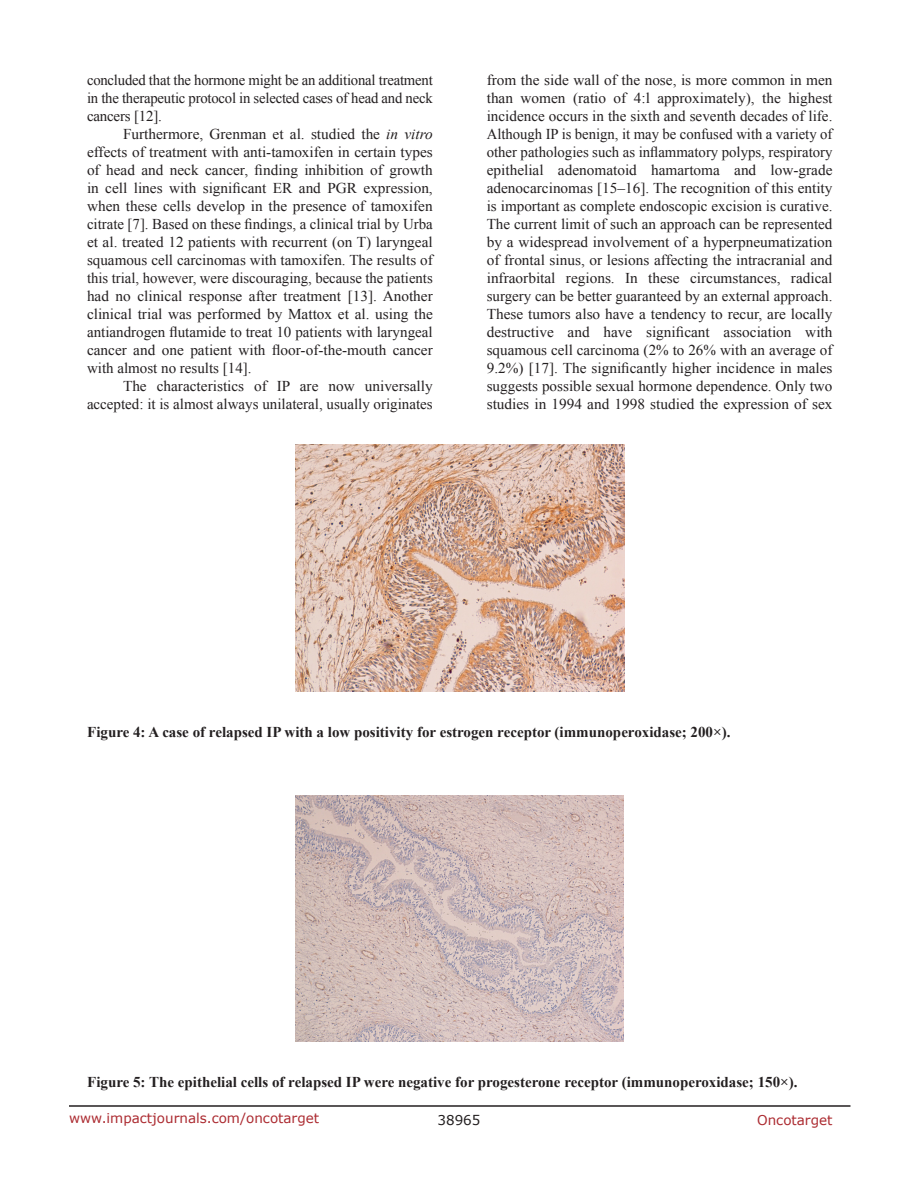
<style>
.page{position:relative;width:918px;height:1188px;background:#fff}
.page>*{position:absolute;margin:0;border:0;box-sizing:border-box;transform-origin:0 0}
.BodyText{font:15px/18px "Times New Roman";color:#231f20;text-align:justify}
.FigureText{font:700 15px "Times New Roman";color:#231f20}
.t1{font:13.5px "Verdana";color:#ac2b31}
.t2{font:13.5px "Verdana";color:#231f20}
.s1{font-style:italic}
</style>
<div class="page">
<hr style="left:69px;top:1105px;width:781px;height:2px;background:#231f20">
<img style="left:296px;top:795px;width:328px;height:246px">
<img style="left:295px;top:445px;width:329px;height:247px">
<p class="BodyText" style="left:87px;top:71px;width:347px">concluded that the hormone might be an additional treatment in the therapeutic protocol in selected cases of head and neck cancers [12].</p>
<p class="BodyText" style="left:87px;top:125px;width:347px;text-indent:36px">Furthermore, Grenman et al. studied the <span class="s1">in vitro </span>effects of treatment with anti-tamoxifen in certain types of head and neck cancer, finding inhibition of growth in cell lines with significant ER and PGR expression, when these cells develop in the presence of tamoxifen citrate [7]. Based on these findings, a clinical trial by Urba et al. treated 12 patients with recurrent (on T) laryngeal squamous cell carcinomas with tamoxifen. The results of this trial, however, were discouraging, because the patients had no clinical response after treatment [13]. Another clinical trial was performed by Mattox et al. using the antiandrogen flutamide to treat 10 patients with laryngeal cancer and one patient with floor-of-the-mouth cancer with almost no results [14].</p>
<p class="BodyText" style="left:87px;top:377px;width:347px;text-align:right">The characteristics of IP are now universally accepted: it is almost always unilateral, usually originates</p>
<p class="BodyText" style="left:487px;top:71px;width:347px">from the side wall of the nose, is more common in men than women (ratio of 4:l approximately), the highest incidence occurs in the sixth and seventh decades of life.<br>Although IP is benign, it may be confused with a variety of other pathologies such as inflammatory polyps, respiratory epithelial adenomatoid hamartoma and low-grade adenocarcinomas [15–16]. The recognition of this entity is important as complete endoscopic excision is curative.<br>The current limit of such an approach can be represented by a widespread involvement of a hyperpneumatization of frontal sinus, or lesions affecting the intracranial and infraorbital regions. In these circumstances, radical surgery can be better guaranteed by an external approach.<br>These tumors also have a tendency to recur, are locally destructive and have significant association with squamous cell carcinoma (2% to 26% with an average of 9.2%) [17]. The significantly higher incidence in males suggests possible sexual hormone dependence. Only two studies in 1994 and 1998 studied the expression of sex</p>
<p class="FigureText" style="left:87px;top:722px;width:645px">Figure 4: A case of relapsed IP with a low positivity for estrogen receptor (immunoperoxidase; 200×).</p>
<p class="FigureText" style="left:87px;top:1072px;width:712px">Figure 5: The epithelial cells of relapsed IP were negative for progesterone receptor (immunoperoxidase; 150×).</p>
<p class="t1" style="left:69px;top:1109px;width:252px">www.impactjournals.com/oncotarget</p>
<p class="t2" style="left:438px;top:1111px;width:44px">38965</p>
<p class="t1" style="left:757px;top:1111px;width:77px">Oncotarget</p>
</div>
